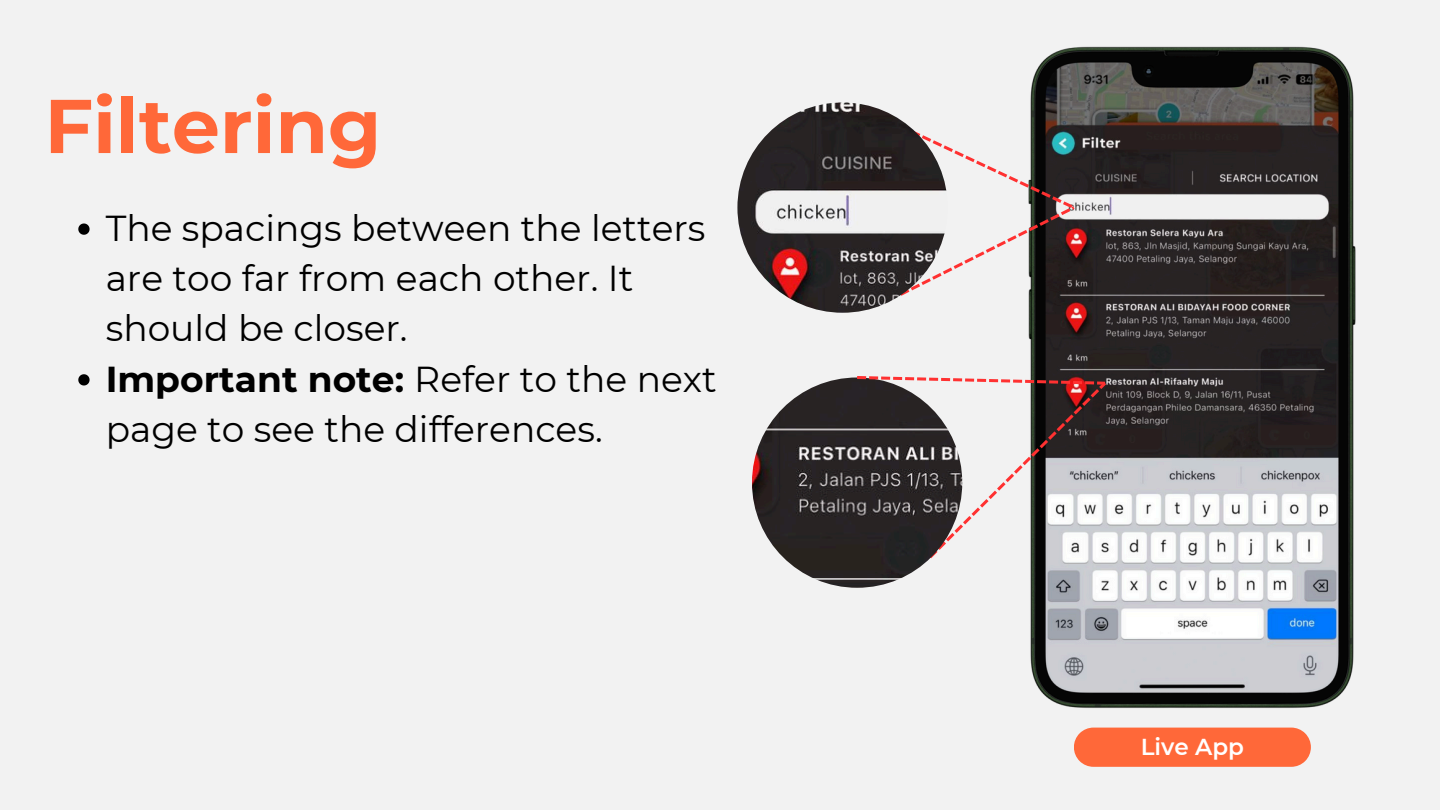
<style>
.page{position:relative;width:1440px;height:810px;background:#f2f2f2}
.page>*{position:absolute;margin:0;border:0;box-sizing:border-box;transform-origin:0 0}
.t1{font:700 76px "Montserrat";color:#ff6839}
.t2{font:36px/50.2px "Montserrat";color:#000}
.t3{font:600 23px "Montserrat";color:#fff}
.s1{font-weight:700}
</style>
<div class="page">
<div style="left:1074px;top:728px;width:237px;height:39px;background:#ff6839"></div>
<img style="left:1028px;top:46px;width:328px;height:662px">
<svg style="left:901px;top:125px;width:174px;height:171px"></svg>
<img style="left:737px;top:102px;width:211px;height:211px;border-radius:50%">
<svg style="left:78px;top:224px;width:12px;height:11px"></svg>
<svg style="left:78px;top:374px;width:12px;height:12px"></svg>
<img style="left:752px;top:377px;width:210px;height:211px;border-radius:50%">
<svg style="left:857px;top:376px;width:249px;height:182px"></svg>
<p class="t1" style="left:45px;top:79px;width:338px">Filtering</p>
<p class="t2" style="left:106px;top:203px;width:601px">The spacings between the letters are too far from each other. It should be closer.</p>
<p class="t2" style="left:106px;top:353px;width:612px"><span class="s1">Important note:</span> Refer to the next page to see the differences.</p>
<h1 class="t3" style="left:1141px;top:733px;width:105px">Live App</h1>
</div>
